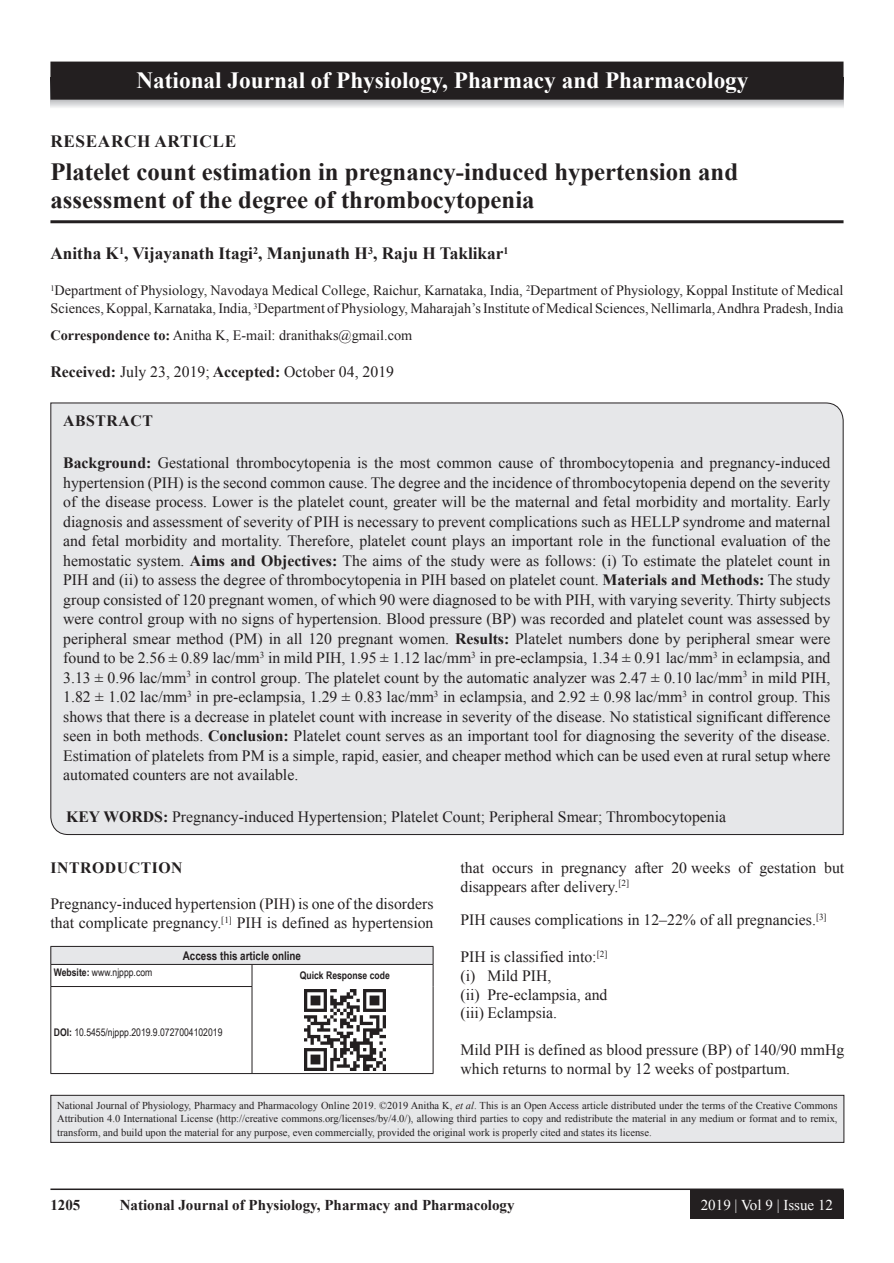
<style>
.page{position:relative;width:894px;height:1263px;background:#fff}
.page>*{position:absolute;margin:0;border:0;box-sizing:border-box;transform-origin:0 0}
.AT{font:700 24.75px/28.5px "Times New Roman";color:#231f20}
.JN_1{font:700 23.25px "Times New Roman";color:#fff}
.AU{font:700 17.25px "Times New Roman";color:#231f20}
.AH{font:700 17.25px "Times New Roman";letter-spacing:.035em;color:#231f20}
.ABS{font:15.75px/19.5px "Times New Roman";color:#231f20;text-align:justify}
.TX{font:15.75px/18.8px "Times New Roman";color:#231f20}
.KWD{font:15.75px "Times New Roman";color:#231f20}
.L{font:15.75px "Times New Roman";color:#231f20}
.LL{font:15.75px "Times New Roman";color:#231f20}
.TX-2{font:700 15.75px "Times New Roman";letter-spacing:.035em;color:#231f20}
.ABSH{font:700 15.75px "Times New Roman";letter-spacing:.035em;color:#231f20}
.RF{font:700 15px "Times New Roman";color:#231f20}
.RF_VOL{font:15px "Times New Roman";color:#fff}
.AFF{font:14.25px/18px "Times New Roman";color:#231f20}
.ADD{font:14.25px "Times New Roman";color:#231f20}
.AAO{font:700 12px "Arial Narrow";color:#231f20}
.JN_TX{font:10.5px/13.5px "Times New Roman";color:#231f20;text-align:justify}
.Web{font:10.5px "Arial Narrow";color:#231f20}
.QR{font:700 10.5px "Arial Narrow";color:#231f20}
.s1{font-weight:700}
.s2{font-style:italic}
</style>
<div class="page">
<hr style="left:50px;top:1188px;width:793px;height:2px;background:#231f20">
<div style="left:690px;top:1190px;width:153px;height:28px;background:#231f20"></div>
<hr style="left:50px;top:220px;width:793px;height:3px;background:#231f20">
<div style="left:50px;top:402px;width:793px;height:433px;background:#e6e7e9"></div>
<div style="left:51px;top:946px;width:382px;height:18px;background:#e6e7e9"></div>
<svg style="left:251px;top:965px;width:1px;height:21px"></svg>
<hr style="left:50px;top:986px;width:202px;height:1px;background:#231f20">
<hr style="left:50px;top:987px;width:1px;height:86px;background:#231f20">
<hr style="left:251px;top:987px;width:1px;height:86px;background:#231f20">
<hr style="left:50px;top:1073px;width:202px;height:1px;background:#231f20">
<hr style="left:432px;top:986px;width:1px;height:87px;background:#231f20">
<hr style="left:252px;top:1073px;width:181px;height:1px;background:#231f20">
<hr style="left:50px;top:946px;width:202px;height:1px;background:#231f20">
<hr style="left:252px;top:946px;width:181px;height:1px;background:#231f20">
<svg style="left:50px;top:946px;width:1px;height:40px"></svg>
<svg style="left:432px;top:946px;width:1px;height:40px"></svg>
<hr style="left:50px;top:964px;width:202px;height:1px;background:#231f20">
<hr style="left:252px;top:964px;width:181px;height:1px;background:#231f20">
<img style="left:304px;top:989px;width:81px;height:81px">
<div style="left:51px;top:1095px;width:792px;height:47px;background:#e6e7e9"></div>
<div style="left:50px;top:1095px;width:794px;height:47px;border:1px solid #231f20"></div>
<svg style="left:51px;top:100px;width:792px;height:8px;background:#d9dadc"></svg>
<div style="left:51px;top:62px;width:791px;height:37px;background:#231f20"></div>
<div style="left:50px;top:62px;width:793px;height:38px;border:2px solid #231f20"></div>
<p class="JN_1" style="left:136px;top:64px;width:613px">National Journal of Physiology, Pharmacy and Pharmacology</p>
<p class="AH" style="left:50px;top:128px;width:187px">RESEARCH ARTICLE</p>
<p class="AT" style="left:50px;top:156px;width:689px">Platelet count estimation in pregnancy-induced hypertension and assessment of the degree of thrombocytopenia</p>
<p class="AU" style="left:50px;top:241px;width:459px">Anitha K<sup>1</sup>, Vijayanath Itagi<sup>2</sup>, Manjunath H<sup>3</sup>, Raju H Taklikar<sup>1</sup></p>
<p class="AFF" style="left:50px;top:281px;width:794px"><sup>1</sup>Department of Physiology, Navodaya Medical College, Raichur, Karnataka, India, <sup>2</sup>Department of Physiology, Koppal Institute of Medical<br>Sciences, Koppal, Karnataka, India, <sup>3</sup>Department of Physiology, Maharajah’s Institute of Medical Sciences, Nellimarla, Andhra Pradesh, India</p>
<p class="ADD" style="left:50px;top:325px;width:363px"><span class="s1">Correspondence to:</span> Anitha K, E-mail: dranithaks@gmail.com</p>
<p class="TX" style="left:50px;top:362px;width:345px"><span class="s1">Received:</span> July 23, 2019; <span class="s1">Accepted:</span> October 04, 2019</p>
<p class="ABSH" style="left:63px;top:409px;width:91px">ABSTRACT</p>
<p class="ABS" style="left:63px;top:452px;width:768px"><span class="s1">Background:</span> Gestational thrombocytopenia is the most common cause of thrombocytopenia and pregnancy-induced hypertension (PIH) is the second common cause. The degree and the incidence of thrombocytopenia depend on the severity of the disease process. Lower is the platelet count, greater will be the maternal and fetal morbidity and mortality. Early diagnosis and assessment of severity of PIH is necessary to prevent complications such as HELLP syndrome and maternal and fetal morbidity and mortality. Therefore, platelet count plays an important role in the functional evaluation of the hemostatic system. <span class="s1">Aims and Objectives:</span> The aims of the study were as follows: (i) To estimate the platelet count in PIH and (ii) to assess the degree of thrombocytopenia in PIH based on platelet count. <span class="s1">Materials and Methods:</span> The study group consisted of 120 pregnant women, of which 90 were diagnosed to be with PIH, with varying severity. Thirty subjects were control group with no signs of hypertension. Blood pressure (BP) was recorded and platelet count was assessed by peripheral smear method (PM) in all 120 pregnant women. <span class="s1">Results:</span> Platelet numbers done by peripheral smear were found to be 2.56 ± 0.89 lac/mm<sup>3</sup> in mild PIH, 1.95 ± 1.12 lac/mm<sup>3</sup> in pre-eclampsia, 1.34 ± 0.91 lac/mm<sup>3</sup> in eclampsia, and 3.13 ± 0.96 lac/mm<sup>3</sup> in control group. The platelet count by the automatic analyzer was 2.47 ± 0.10 lac/mm<sup>3</sup> in mild PIH, 1.82 ± 1.02 lac/mm<sup>3</sup> in pre-eclampsia, 1.29 ± 0.83 lac/mm<sup>3</sup> in eclampsia, and 2.92 ± 0.98 lac/mm<sup>3</sup> in control group. This shows that there is a decrease in platelet count with increase in severity of the disease. No statistical significant difference seen in both methods. <span class="s1">Conclusion:</span> Platelet count serves as an important tool for diagnosing the severity of the disease.<br>Estimation of platelets from PM is a simple, rapid, easier, and cheaper method which can be used even at rural setup where automated counters are not available.</p>
<p class="KWD" style="left:66px;top:805px;width:661px"><span class="s1">KEY WORDS:</span> Pregnancy-induced Hypertension; Platelet Count; Peripheral Smear; Thrombocytopenia</p>
<p class="TX-2" style="left:50px;top:856px;width:134px">INTRODUCTION</p>
<p class="TX" style="left:50px;top:894px;width:384px">Pregnancy-induced hypertension (PIH) is one of the disorders that complicate pregnancy.<sup>[1]</sup> PIH is defined as hypertension</p>
<p class="AAO" style="left:183px;top:946px;width:120px">Access this article online</p>
<p class="Web" style="left:54px;top:965px;width:100px"><span class="s1">Website:</span> www.njppp.com</p>
<p class="QR" style="left:300px;top:967px;width:91px">Quick Response code</p>
<p class="Web" style="left:54px;top:1024px;width:170px"><span class="s1">DOI:</span> 10.5455/njppp.2019.9.0727004102019</p>
<p class="TX" style="left:460px;top:857px;width:385px">that occurs in pregnancy after 20 weeks of gestation but disappears after delivery.<sup>[2]</sup></p>
<p class="TX" style="left:460px;top:910px;width:367px">PIH causes complications in 12–22% of all pregnancies.<sup>[3]</sup></p>
<p class="TX" style="left:460px;top:947px;width:148px">PIH is classified into:<sup>[2]</sup></p>
<p class="L" style="left:460px;top:964px;width:92px">(i) Mild PIH,</p>
<p class="L" style="left:460px;top:983px;width:148px">(ii) Pre-eclampsia, and</p>
<p class="LL" style="left:460px;top:1002px;width:98px">(iii) Eclampsia.</p>
<p class="TX" style="left:460px;top:1040px;width:385px">Mild PIH is defined as blood pressure (BP) of 140/90 mmHg which returns to normal by 12 weeks of postpartum.</p>
<p class="JN_TX" style="left:57px;top:1098px;width:781px">National Journal of Physiology, Pharmacy and Pharmacology Online 2019. ©2019 Anitha K, <span class="s2">et al</span>. This is an Open Access article distributed under the terms of the Creative Commons Attribution 4.0 International License (http://creative commons.org/licenses/by/4.0/), allowing third parties to copy and redistribute the material in any medium or format and to remix, transform, and build upon the material for any purpose, even commercially, provided the original work is properly cited and states its license.</p>
<p class="RF" style="left:50px;top:1194px;width:31px">1205</p>
<p class="RF" style="left:120px;top:1194px;width:396px">National Journal of Physiology, Pharmacy and Pharmacology</p>
<p class="RF_VOL" style="left:700px;top:1193px;width:134px">2019 | Vol 9 | Issue 12</p>
</div>
